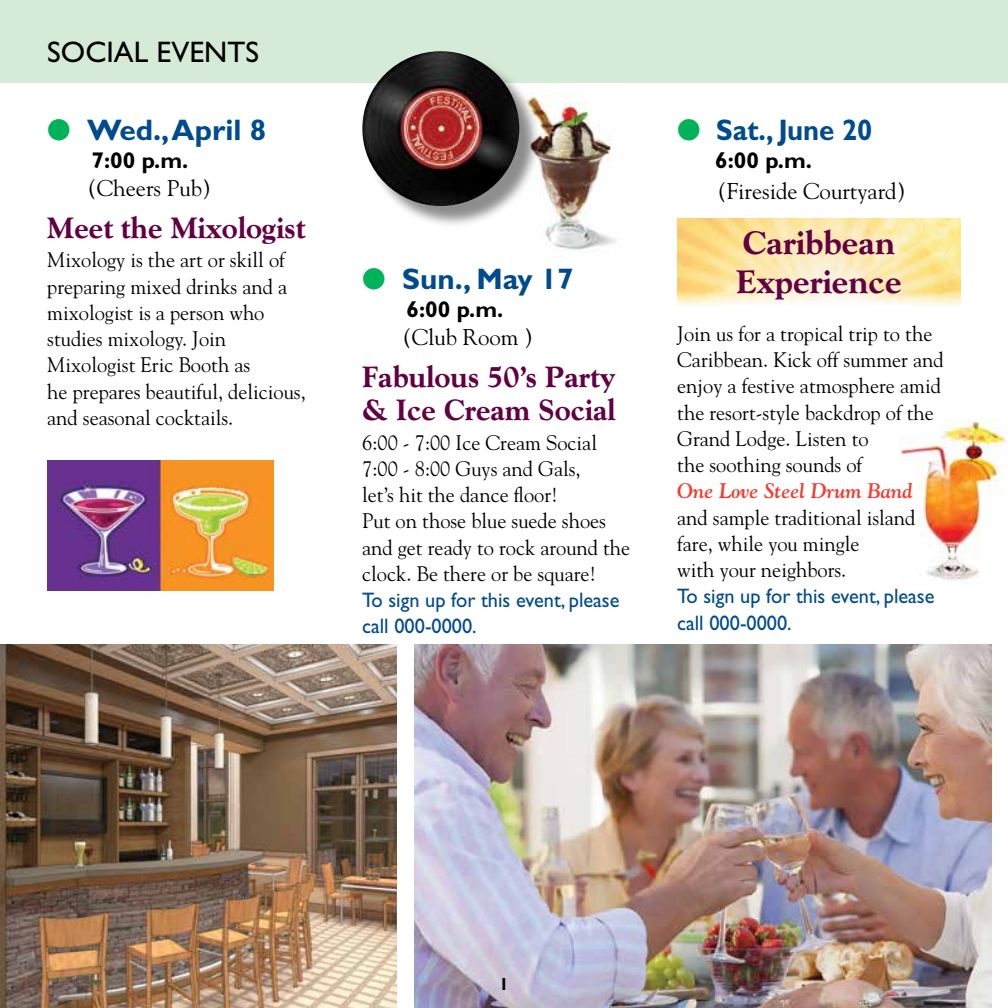
<style>
.page{position:relative;width:1008px;height:1008px;background:#fff}
.page>*{position:absolute;margin:0;border:0;box-sizing:border-box;transform-origin:0 0}
.t1{font:800 33.07px "Goudy";color:#620041}
.t2{font:800 29.75px/33.2px "Goudy";color:#620041}
.t3{font:700 29.75px "Gill Sans";color:#004b8d}
.t4{font:29.75px "Gill Sans";color:#000}
.t5{font:700 29.75px "Gill Sans";color:#004b8d;scale:.93 1}
.t6{font:22.75px "Goudy";color:#000}
.t7{font:700 22.75px "Gill Sans";color:#000}
.t8{font:21px/26.2px "Goudy";color:#000}
.t9{font:21px/26.2px "Gill Sans";color:#004b8d}
.t10{font:italic 700 21px "Goudy";color:#ef3e33}
.t11{font:700 17.5px "Gill Sans";color:#000}
.s1{color:#00b259}
</style>
<div class="page">
<img style="left:414px;top:645px;width:578px;height:363px">
<img style="left:541px;top:92px;width:75px;height:158px">
<div style="left:0;top:0;width:1008px;height:83px;background:#d5ebd7"></div>
<img style="left:900px;top:419px;width:105px;height:161px">
<img style="left:677px;top:219px;width:284px;height:86px">
<div style="left:365px;top:54px;width:176px;height:174px;background:#000;opacity:.45"></div>
<img style="left:362px;top:51px;width:157px;height:155px">
<img style="left:0;top:644px;width:397px;height:364px">
<img style="left:47px;top:461px;width:227px;height:129px">
<h2 class="t4" style="left:47px;top:35px;width:213px">SOCIAL EVENTS</h2>
<h2 class="t3" style="left:47px;top:112px;width:221px"><span class="s1">●</span> Wed., April 8</h2>
<p class="t7" style="left:92px;top:147px;width:98px">7:00 p.m.</p>
<p class="t6" style="left:88px;top:174px;width:125px">(Cheers Pub)</p>
<h2 class="t2" style="left:47px;top:211px;width:260px">Meet the Mixologist</h2>
<p class="t8" style="left:47px;top:246px;width:260px">Mixology is the art or skill of preparing mixed drinks and a mixologist is a person who studies mixology. Join<br>Mixologist Eric Booth as<br>he prepares beautiful, delicious, and seasonal cocktails.</p>
<h2 class="t5" style="left:677px;top:112px;width:211px"><span class="s1">●</span> Sat., June 20</h2>
<p class="t7" style="left:715px;top:147px;width:98px">6:00 p.m.</p>
<p class="t6" style="left:718px;top:177px;width:189px">(Fireside Courtyard)</p>
<h1 class="t1" style="left:743px;top:224px;width:154px">Caribbean</h1>
<h2 class="t3" style="left:362px;top:261px;width:213px"><span class="s1">●</span> Sun., May 17</h2>
<h1 class="t1" style="left:736px;top:263px;width:167px">Experience</h1>
<p class="t7" style="left:407px;top:295px;width:98px">6:00 p.m.</p>
<p class="t6" style="left:403px;top:323px;width:132px">(Club Room )</p>
<h2 class="t2" style="left:362px;top:359px;width:255px">Fabulous 50’s Party &amp; Ice Cream Social</h2>
<p class="t8" style="left:362px;top:429px;width:270px">6:00 - 7:00 Ice Cream Social<br>7:00 - 8:00 Guys and Gals,<br>let’s hit the dance floor!<br>Put on those blue suede shoes and get ready to rock around the clock. Be there or be square!</p>
<p class="t9" style="left:362px;top:587px;width:259px">To sign up for this event, please call 000-0000.</p>
<p class="t8" style="left:677px;top:320px;width:268px">Join us for a tropical trip to the<br>Caribbean. Kick off summer and enjoy a festive atmosphere amid the resort-style backdrop of the<br>Grand Lodge. Listen to<br>the soothing sounds of</p>
<p class="t10" style="left:677px;top:478px;width:237px">One Love Steel Drum Band</p>
<p class="t8" style="left:677px;top:504px;width:240px">and sample traditional island fare, while you mingle<br>with your neighbors.</p>
<p class="t9" style="left:677px;top:583px;width:259px">To sign up for this event, please call 000-0000.</p>
<p class="t11" style="left:499px;top:973px;width:11px">1</p>
</div>
